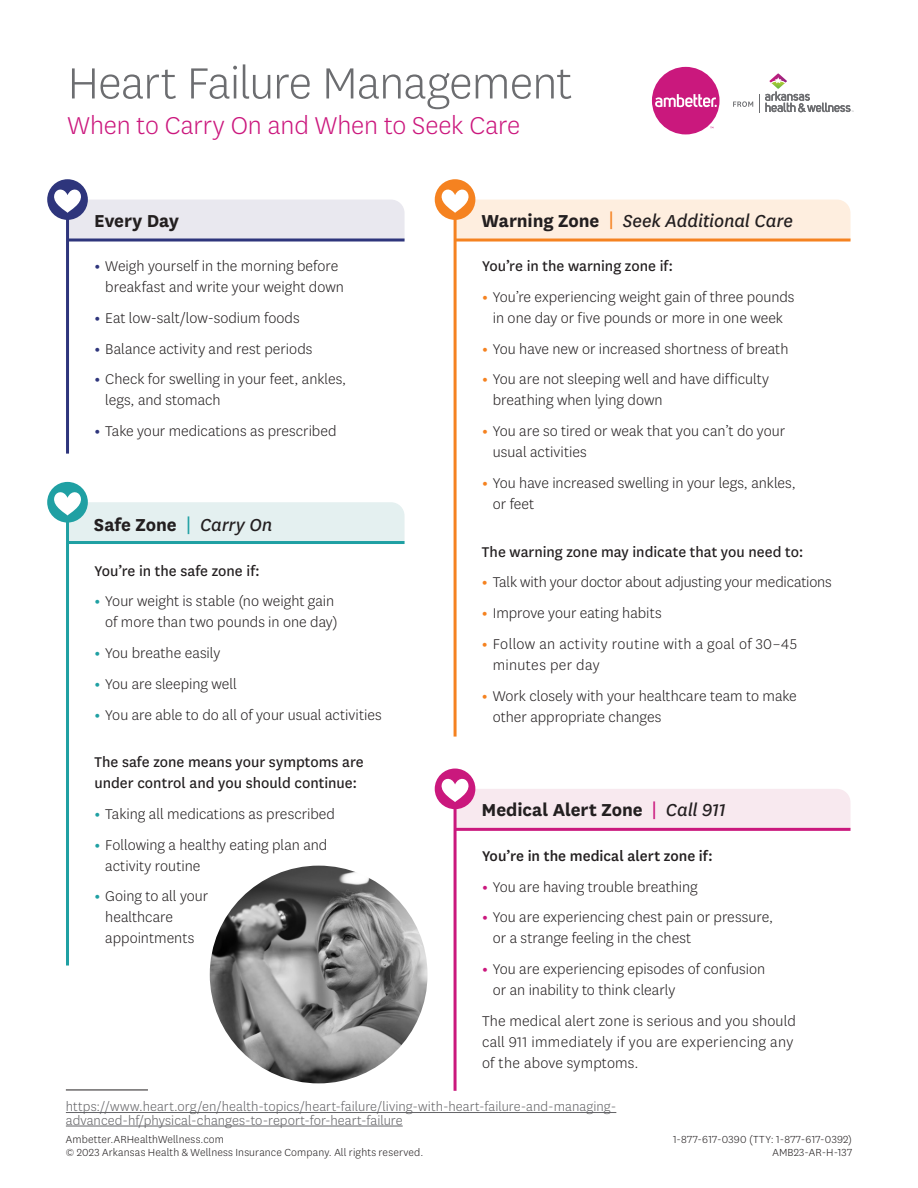
<style>
.page{position:relative;width:918px;height:1188px;background:#fff}
.page>*{position:absolute;margin:0;border:0;box-sizing:border-box;transform-origin:0 0}
.t1{font:300 51px "Centene Sans";letter-spacing:-.015em;color:#6c6d70}
.t2{font:300 28.5px "Centene Sans";letter-spacing:-.005em;color:#cb177d}
.t3{font:700 20.25px "Centene Sans";color:#231f20}
.t4{font:italic 20.25px "Centene Sans";letter-spacing:-.01em;color:#231f20}
.t5{font:300 16.5px/21px "Centene Sans";color:#231f20}
.t6{font:16.5px/21px "Centene Sans";color:#231f20}
.t7{font:300 16.5px "Centene Sans";letter-spacing:.02em;color:#231f20}
.t8{font:500 16.5px "Centene Sans";color:#231f20}
.t9{font:300 15px/13.5px "Centene Sans";letter-spacing:.005em;color:#636366}
.t10{font:300 12px "Centene Sans";letter-spacing:.015em;color:#231f20}
.s1{font-weight:700;color:#2e357c}
.s2{font-weight:700;font-style:normal}
.s3{font-style:normal;color:#f58220}
.s4{font-weight:700;color:#f58220}
.s5{font-weight:400;color:#1fa0a3}
.s6{font-weight:400;font-style:italic}
.s7{font-weight:700;color:#1fa0a3}
.s8{font-weight:400;color:#ca187d}
.s9{font-weight:700;color:#cb177d}
</style>
<div class="page">
<img style="left:651px;top:66px;width:203px;height:69px">
<hr style="left:68px;top:239px;width:337px;height:3px;background:#2e357c">
<hr style="left:455px;top:239px;width:396px;height:3px;background:#f58220">
<hr style="left:455px;top:828px;width:396px;height:3px;background:#ca187d">
<hr style="left:68px;top:541px;width:337px;height:3px;background:#1fa0a3">
<hr style="left:66px;top:200px;width:3px;height:254px;background:#2e357c">
<hr style="left:454px;top:200px;width:3px;height:537px;background:#f58220">
<hr style="left:454px;top:789px;width:3px;height:302px;background:#ca187d">
<hr style="left:66px;top:502px;width:3px;height:464px;background:#1fa0a3">
<div style="left:47px;top:179px;width:41px;height:41px;background:#2e357c;border-radius:50%"></div>
<svg style="left:53px;top:187px;width:352px;height:53px"></svg>
<div style="left:435px;top:179px;width:40px;height:41px;background:#f58220;border-radius:50%"></div>
<svg style="left:441px;top:187px;width:409px;height:53px"></svg>
<div style="left:47px;top:482px;width:41px;height:41px;background:#1fa0a3;border-radius:50%"></div>
<svg style="left:53px;top:489px;width:352px;height:54px"></svg>
<div style="left:435px;top:769px;width:40px;height:40px;background:#ca187d;border-radius:50%"></div>
<svg style="left:441px;top:776px;width:409px;height:53px"></svg>
<img style="left:210px;top:866px;width:218px;height:217px;border-radius:109px">
<hr style="left:66px;top:1112px;width:550px;height:1px;background:#636366">
<hr style="left:66px;top:1126px;width:337px;height:1px;background:#636366">
<hr style="left:66px;top:1090px;width:82px;height:1px;background:#231f20">
<h1 class="t1" style="left:68px;top:51px;width:506px">Heart Failure Management</h1>
<h2 class="t2" style="left:68px;top:108px;width:454px">When to Carry On and When to Seek Care</h2>
<h3 class="t3" style="left:94px;top:206px;width:86px">Every Day</h3>
<p class="t5" style="left:105px;top:255px;width:240px;text-indent:-11px"><span class="s1">•</span> Weigh yourself in the morning before breakfast and write your weight down</p>
<p class="t5" style="left:95px;top:307px;width:207px"><span class="s1">•</span> Eat low-salt/low-sodium foods</p>
<p class="t5" style="left:95px;top:338px;width:219px"><span class="s1">•</span> Balance activity and rest periods</p>
<p class="t5" style="left:105px;top:368px;width:243px;text-indent:-11px"><span class="s1">•</span> Check for swelling in your feet, ankles, legs, and stomach</p>
<p class="t5" style="left:94px;top:420px;width:244px"><span class="s1">•</span> Take your medications as prescribed</p>
<h3 class="t4" style="left:482px;top:208px;width:313px"><span class="s2">Warning Zone</span> <span class="s3">|</span> Seek Additional Care</h3>
<p class="t6" style="left:482px;top:255px;width:193px">You’re in the warning zone if:</p>
<p class="t5" style="left:493px;top:307px;width:292px">in one day or five pounds or more in one week</p>
<p class="t5" style="left:482px;top:286px;width:314px"><span class="s4">•</span> You’re experiencing weight gain of three pounds</p>
<p class="t5" style="left:482px;top:338px;width:308px"><span class="s4">•</span> You have new or increased shortness of breath</p>
<p class="t5" style="left:482px;top:368px;width:289px"><span class="s4">•</span> You are not sleeping well and have difficulty</p>
<p class="t5" style="left:482px;top:420px;width:305px"><span class="s4">•</span> You are so tired or weak that you can’t do your</p>
<p class="t5" style="left:482px;top:472px;width:315px"><span class="s4">•</span> You have increased swelling in your legs, ankles,</p>
<p class="t5" style="left:493px;top:389px;width:171px">breathing when lying down</p>
<p class="t5" style="left:493px;top:441px;width:95px">usual activities</p>
<p class="t5" style="left:493px;top:493px;width:43px">or feet</p>
<p class="t6" style="left:482px;top:540px;width:323px">The warning zone may indicate that you need to:</p>
<h3 class="t3" style="left:94px;top:511px;width:180px">Safe Zone <span class="s5">|</span> <span class="s6">Carry On</span></h3>
<p class="t6" style="left:95px;top:559px;width:167px">You’re in the safe zone if:</p>
<p class="t5" style="left:95px;top:590px;width:245px;text-align:right"><span class="s7">•</span> Your weight is stable (no weight gain of more than two pounds in one day)</p>
<p class="t5" style="left:95px;top:642px;width:127px"><span class="s7">•</span> You breathe easily</p>
<p class="t5" style="left:95px;top:673px;width:144px"><span class="s7">•</span> You are sleeping well</p>
<p class="t5" style="left:95px;top:703px;width:289px"><span class="s7">•</span> You are able to do all of your usual activities</p>
<p class="t6" style="left:95px;top:751px;width:271px">The safe zone means your symptoms are under control and you should continue:</p>
<p class="t5" style="left:95px;top:803px;width:242px"><span class="s7">•</span> Taking all medications as prescribed</p>
<p class="t5" style="left:105px;top:834px;width:224px;text-indent:-11px"><span class="s7">•</span> Following a healthy eating plan and activity routine</p>
<p class="t5" style="left:105px;top:885px;width:105px;text-indent:-11px"><span class="s7">•</span> Going to all your healthcare appointments</p>
<p class="t5" style="left:482px;top:571px;width:351px"><span class="s4">•</span> Talk with your doctor about adjusting your medications</p>
<p class="t5" style="left:482px;top:602px;width:181px"><span class="s4">•</span> Improve your eating habits</p>
<p class="t7" style="left:482px;top:634px;width:317px"><span class="s4">•</span> Follow an activity routine with a goal of 30–45</p>
<p class="t5" style="left:482px;top:685px;width:316px"><span class="s4">•</span> Work closely with your healthcare team to make</p>
<p class="t7" style="left:493px;top:655px;width:108px">minutes per day</p>
<p class="t5" style="left:493px;top:706px;width:170px">other appropriate changes</p>
<h3 class="t3" style="left:482px;top:796px;width:246px">Medical Alert Zone <span class="s8">|</span> <span class="s6">Call 911</span></h3>
<p class="t8" style="left:482px;top:845px;width:232px">You’re in the medical alert zone if:</p>
<p class="t5" style="left:482px;top:876px;width:217px"><span class="s9">•</span> You are having trouble breathing</p>
<p class="t5" style="left:482px;top:906px;width:293px"><span class="s9">•</span> You are experiencing chest pain or pressure,</p>
<p class="t5" style="left:482px;top:958px;width:285px"><span class="s9">•</span> You are experiencing episodes of confusion</p>
<p class="t5" style="left:493px;top:927px;width:200px">or a strange feeling in the chest</p>
<p class="t5" style="left:493px;top:979px;width:184px">or an inability to think clearly</p>
<p class="t5" style="left:482px;top:1010px;width:315px">The medical alert zone is serious and you should call 911 immediately if you are experiencing any of the above symptoms.</p>
<p class="t9" style="left:66px;top:1099px;width:552px">https://www.heart.org/en/health-topics/heart-failure/living-with-heart-failure-and-managing&shy;advanced-hf/physical-changes-to-report-for-heart-failure</p>
<p class="t10" style="left:66px;top:1132px;width:160px">Ambetter.ARHealthWellness.com</p>
<p class="t10" style="left:66px;top:1145px;width:359px">© 2023 Arkansas Health &amp; Wellness Insurance Company. All rights reserved.</p>
<p class="t10" style="left:673px;top:1132px;width:181px">1-877-617-0390 (TTY: 1-877-617-0392)</p>
<p class="t10" style="left:772px;top:1145px;width:81px">AMB23-AR-H-137</p>
</div>
